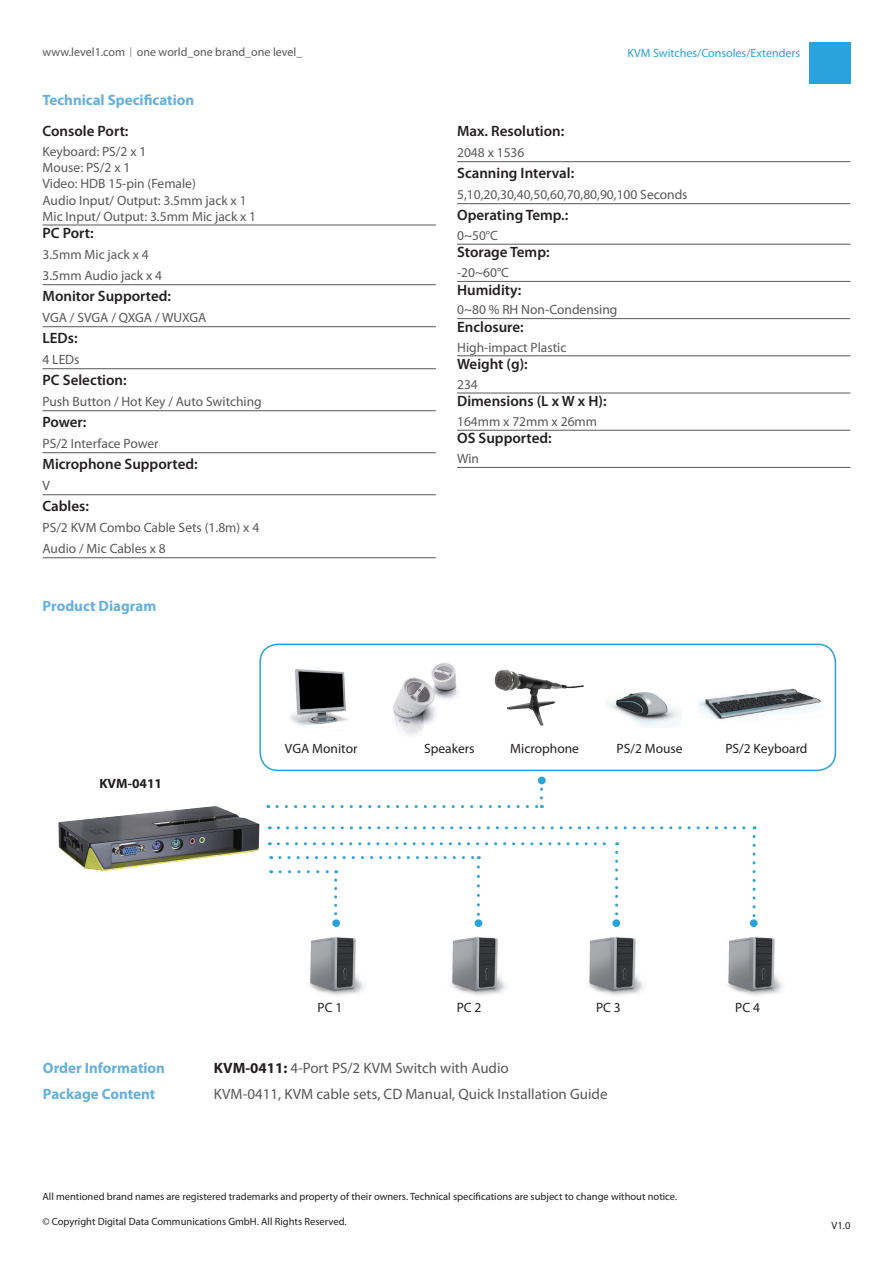
<style>
.page{position:relative;width:893px;height:1263px;background:#fff}
.page>*{position:absolute;margin:0;border:0;box-sizing:border-box;transform-origin:0 0}
.t1{font:600 15px "Myriad Pro";color:#231f20}
.t2{font:15px "Myriad Pro";color:#57585a}
.t3{font:700 15px "Myriad Pro";color:#64b0e1}
.t4{font:13.5px/16.2px "Myriad Pro";color:#57585a}
.t5{font:13.5px "Myriad Pro";color:#231f20}
.t6{font:700 13.5px "Myriad Pro";color:#231f20}
.t7{font:12px "Myriad Pro";color:#57585a}
.t8{font:12px "Myriad Pro";color:#2aa2db}
.t9{font:10.5px "Myriad Pro";color:#231f20}
.s1{font-size:14.4px}
.s2{font-weight:700;color:#231f20}
</style>
<div class="page">
<div style="left:809px;top:43px;width:41px;height:41px;background:#2aa2db"></div>
<div style="left:538px;top:777px;width:8px;height:7px;background:#2aa2db;border-radius:50%"></div>
<div style="left:259px;top:643px;width:577px;height:128px;border:2px solid #2aa2db;border-radius:18px"></div>
<svg style="left:277px;top:805px;width:265px;height:3px"></svg>
<svg style="left:540px;top:784px;width:3px;height:14px"></svg>
<svg style="left:278px;top:842px;width:340px;height:3px"></svg>
<svg style="left:615px;top:852px;width:3px;height:64px"></svg>
<svg style="left:280px;top:870px;width:57px;height:3px"></svg>
<svg style="left:334px;top:880px;width:3px;height:36px"></svg>
<div style="left:612px;top:919px;width:8px;height:8px;background:#2aa2db;border-radius:50%"></div>
<div style="left:332px;top:919px;width:8px;height:8px;background:#2aa2db;border-radius:50%"></div>
<svg style="left:280px;top:856px;width:199px;height:3px"></svg>
<svg style="left:477px;top:867px;width:3px;height:49px"></svg>
<div style="left:475px;top:919px;width:7px;height:8px;background:#2aa2db;border-radius:50%"></div>
<img style="left:58px;top:806px;width:201px;height:65px">
<svg style="left:278px;top:826px;width:477px;height:3px"></svg>
<svg style="left:753px;top:836px;width:3px;height:81px"></svg>
<div style="left:750px;top:919px;width:8px;height:8px;background:#2aa2db;border-radius:50%"></div>
<hr style="left:43px;top:225px;width:393px;height:1px;background:#57585a">
<hr style="left:43px;top:284px;width:393px;height:1px;background:#57585a">
<hr style="left:43px;top:326px;width:393px;height:1px;background:#57585a">
<hr style="left:43px;top:368px;width:393px;height:1px;background:#57585a">
<hr style="left:43px;top:410px;width:393px;height:1px;background:#57585a">
<hr style="left:43px;top:452px;width:393px;height:1px;background:#57585a">
<hr style="left:43px;top:494px;width:393px;height:1px;background:#57585a">
<hr style="left:43px;top:557px;width:393px;height:1px;background:#57585a">
<hr style="left:457px;top:161px;width:393px;height:1px;background:#57585a">
<hr style="left:457px;top:203px;width:393px;height:1px;background:#57585a">
<hr style="left:457px;top:244px;width:393px;height:1px;background:#57585a">
<hr style="left:457px;top:281px;width:393px;height:1px;background:#57585a">
<hr style="left:457px;top:318px;width:393px;height:1px;background:#57585a">
<hr style="left:457px;top:355px;width:393px;height:1px;background:#57585a">
<hr style="left:457px;top:393px;width:393px;height:1px;background:#57585a">
<hr style="left:457px;top:430px;width:393px;height:1px;background:#57585a">
<hr style="left:457px;top:467px;width:393px;height:1px;background:#57585a">
<img style="left:393px;top:663px;width:65px;height:72px">
<img style="left:309px;top:937px;width:55px;height:59px">
<img style="left:451px;top:937px;width:55px;height:59px">
<img style="left:588px;top:937px;width:56px;height:58px">
<img style="left:727px;top:937px;width:56px;height:58px">
<svg style="left:495px;top:669px;width:12px;height:8px"></svg>
<img style="left:699px;top:688px;width:124px;height:31px">
<img style="left:608px;top:692px;width:73px;height:35px">
<img style="left:290px;top:669px;width:59px;height:57px">
<p class="t7" style="left:43px;top:45px;width:261px">www.level1.com <span class="s1">I</span> one world_one brand_one level_</p>
<p class="t8" style="left:627px;top:45px;width:174px">KVM Switches/Consoles/Extenders</p>
<p class="t3" style="left:43px;top:90px;width:153px">Technical Specification</p>
<p class="t1" style="left:43px;top:122px;width:87px">Console Port:</p>
<p class="t4" style="left:43px;top:143px;width:215px">Keyboard: PS/2 x 1<br>Mouse: PS/2 x 1<br>Video: HDB 15-pin (Female)<br>Audio Input/ Output: 3.5mm jack x 1<br>Mic Input/ Output: 3.5mm Mic jack x 1</p>
<p class="t1" style="left:43px;top:224px;width:53px">PC Port:</p>
<p class="t4" style="left:43px;top:243px;width:121px;line-height:21px">3.5mm Mic jack x 4<br>3.5mm Audio jack x 4</p>
<p class="t1" style="left:43px;top:287px;width:130px">Monitor Supported:</p>
<p class="t4" style="left:43px;top:309px;width:165px">VGA / SVGA / QXGA / WUXGA</p>
<p class="t1" style="left:43px;top:329px;width:37px">LEDs:</p>
<p class="t4" style="left:43px;top:351px;width:39px">4 LEDs</p>
<p class="t1" style="left:43px;top:371px;width:86px">PC Selection:</p>
<p class="t4" style="left:43px;top:393px;width:221px">Push Button / Hot Key / Auto Switching</p>
<p class="t1" style="left:43px;top:413px;width:46px">Power:</p>
<p class="t4" style="left:43px;top:435px;width:118px">PS/2 Interface Power</p>
<p class="t1" style="left:43px;top:455px;width:157px">Microphone Supported:</p>
<p class="t4" style="left:43px;top:477px;width:9px">V</p>
<p class="t1" style="left:43px;top:497px;width:48px">Cables:</p>
<p class="t4" style="left:43px;top:516px;width:218px;line-height:21px">PS/2 KVM Combo Cable Sets (1.8m) x 4<br>Audio / Mic Cables x 8</p>
<p class="t3" style="left:43px;top:596px;width:115px">Product Diagram</p>
<p class="t1" style="left:457px;top:122px;width:109px">Max. Resolution:</p>
<p class="t4" style="left:457px;top:144px;width:69px">2048 x 1536</p>
<p class="t1" style="left:457px;top:164px;width:119px">Scanning Interval:</p>
<p class="t4" style="left:457px;top:186px;width:232px">5,10,20,30,40,50,60,70,80,90,100 Seconds</p>
<p class="t1" style="left:457px;top:206px;width:113px">Operating Temp.:</p>
<p class="t4" style="left:457px;top:227px;width:42px">0~50°C</p>
<p class="t1" style="left:457px;top:243px;width:94px">Storage Temp:</p>
<p class="t4" style="left:457px;top:264px;width:54px">-20~60°C</p>
<p class="t1" style="left:457px;top:280px;width:66px">Humidity:</p>
<p class="t4" style="left:457px;top:301px;width:162px">0~80 % RH Non-Condensing</p>
<p class="t1" style="left:457px;top:317px;width:68px">Enclosure:</p>
<p class="t4" style="left:457px;top:339px;width:111px">High-impact Plastic</p>
<p class="t1" style="left:457px;top:354px;width:72px">Weight (g):</p>
<p class="t4" style="left:457px;top:376px;width:22px">234</p>
<p class="t1" style="left:457px;top:392px;width:151px">Dimensions (L x W x H):</p>
<p class="t4" style="left:457px;top:413px;width:141px">164mm x 72mm x 26mm</p>
<p class="t1" style="left:457px;top:429px;width:96px">OS Supported:</p>
<p class="t4" style="left:457px;top:450px;width:23px">Win</p>
<p class="t6" style="left:99px;top:775px;width:64px">KVM-0411</p>
<p class="t5" style="left:285px;top:740px;width:74px">VGA Monitor</p>
<p class="t5" style="left:424px;top:740px;width:52px">Speakers</p>
<p class="t5" style="left:510px;top:740px;width:70px">Microphone</p>
<p class="t5" style="left:617px;top:740px;width:68px">PS/2 Mouse</p>
<p class="t5" style="left:725px;top:740px;width:84px">PS/2 Keyboard</p>
<p class="t5" style="left:317px;top:999px;width:26px">PC 1</p>
<p class="t5" style="left:457px;top:999px;width:26px">PC 2</p>
<p class="t5" style="left:596px;top:999px;width:26px">PC 3</p>
<p class="t5" style="left:735px;top:999px;width:26px">PC 4</p>
<p class="t3" style="left:43px;top:1058px;width:124px">Order Information</p>
<p class="t2" style="left:214px;top:1058px;width:296px"><span class="s2">KVM-0411:</span> 4-Port PS/2 KVM Switch with Audio</p>
<p class="t3" style="left:43px;top:1084px;width:114px">Package Content</p>
<p class="t2" style="left:214px;top:1085px;width:395px">KVM-0411, KVM cable sets, CD Manual, Quick Installation Guide</p>
<p class="t9" style="left:43px;top:1190px;width:636px">All mentioned brand names are registered trademarks and property of their owners. Technical specifications are subject to change without notice.</p>
<p class="t9" style="left:43px;top:1215px;width:306px">© Copyright Digital Data Communications GmbH. All Rights Reserved.</p>
<p class="t9" style="left:832px;top:1219px;width:20px">V1.0</p>
</div>
